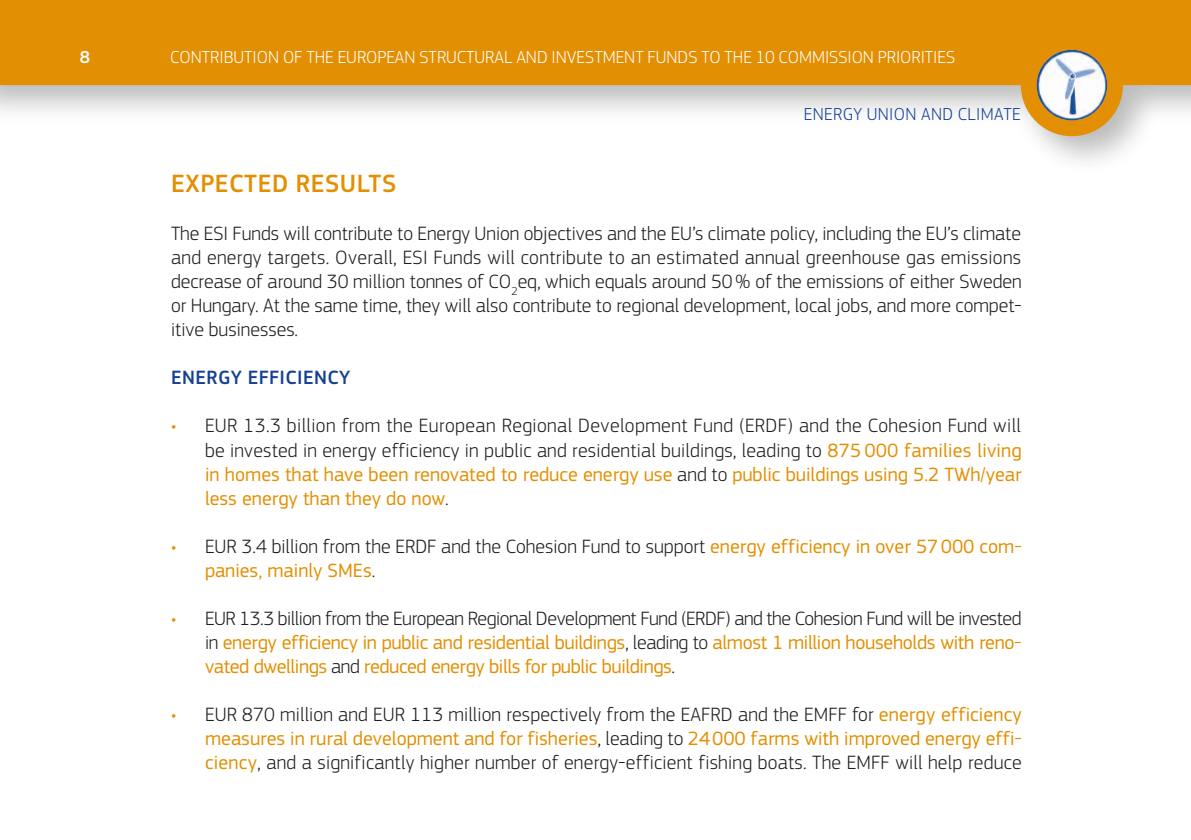
<style>
.page{position:relative;width:1191px;height:840px;background:#fff}
.page>*{position:absolute;margin:0;border:0;box-sizing:border-box;transform-origin:0 0}
.t1{font:500 26px "EC Square Sans Pro";letter-spacing:.02em;color:#e38f03}
.t2{font:300 20px/24px "EC Square Sans Pro";letter-spacing:.01em;color:#1d1d1b;text-align:justify}
.t3{font:20px/24px "EC Square Sans Pro";letter-spacing:-.02em;color:#e38f03;text-align:justify}
.t4{font:500 20px "EC Square Sans Pro";letter-spacing:.02em;color:#164194}
.t5{font:300 18px "EC Square Sans Pro";color:#fff}
.t6{font:300 18px "EC Square Sans Pro";letter-spacing:.02em;color:#164194}
.t7{font:500 18px "EC Square Sans Pro";color:#fff}
.s1{color:#e38f03}
.s2{font-weight:400;color:#e38f03}
.s3{font-weight:300}
.s4{font-weight:300;color:#1d1d1b}
</style>
<div class="page">
<div style="left:0;top:0;width:1191px;height:175px;background:#1d1d1b;opacity:.3"></div>
<div style="left:0;top:0;width:1191px;height:85px;background:#e38f03"></div>
<div style="left:1020px;top:34px;width:103px;height:102px;background:#e38f03;border-radius:50%"></div>
<img style="left:1036px;top:50px;width:71px;height:70px">
<p class="t7" style="left:80px;top:47px;width:12px">8</p>
<p class="t5" style="left:170px;top:47px;width:786px">CONTRIBUTION OF THE EUROPEAN STRUCTURAL AND INVESTMENT FUNDS TO THE 10 COMMISSION PRIORITIES</p>
<p class="t6" style="left:804px;top:104px;width:218px">ENERGY UNION AND CLIMATE</p>
<h1 class="t1" style="left:171px;top:168px;width:227px">EXPECTED RESULTS</h1>
<p class="t2" style="left:171px;top:221px;width:852px">The ESI Funds will contribute to Energy Union objectives and the EU’s climate policy, including the EU’s climate and energy targets. Overall, ESI Funds will contribute to an estimated annual greenhouse gas emissions decrease of around 30 million tonnes of CO<sub>2</sub>eq, which equals around 50% of the emissions of either Sweden or Hungary. At the same time, they will also contribute to regional development, local jobs, and more compet&shy;itive businesses.</p>
<p class="t4" style="left:171px;top:366px;width:180px">ENERGY EFFICIENCY</p>
<p class="t2" style="left:205px;top:413px;width:818px;text-indent:-34px"><span class="s1">•</span> EUR 13.3 billion from the European Regional Development Fund (ERDF) and the Cohesion Fund will be invested in energy efficiency in public and residential buildings, leading to <span class="s2">875 000 families living in homes that have been renovated to reduce energy use</span> and to <span class="s2">public buildings using 5.2 TWh/year less energy than they do now</span>.</p>
<p class="t2" style="left:205px;top:533px;width:818px;text-indent:-34px"><span class="s1">•</span> EUR 3.4 billion from the ERDF and the Cohesion Fund to support <span class="s2">energy efficiency in over 57000 com&shy;panies, mainly SMEs</span>.</p>
<p class="t3" style="left:205px;top:606px;width:818px;text-indent:-34px"><span class="s3">•</span> <span class="s4">EUR 13.3 billion from the European Regional Development Fund (ERDF) and the Cohesion Fund will be invested in</span> energy efficiency in public and residential buildings<span class="s4">, leading to</span> almost 1 million households with reno&shy;vated dwellings <span class="s4">and</span> reduced energy bills for public buildings<span class="s4">.</span></p>
<p class="t2" style="left:205px;top:701px;width:818px;text-indent:-34px"><span class="s1">•</span> EUR 870 million and EUR 113 million respectively from the EAFRD and the EMFF for <span class="s2">energy efficiency measures in rural development and for fisheries</span>, leading to <span class="s2">24000 farms with improved energy effi&shy;ciency</span>, and a significantly higher number of energy-efficient fishing boats. The EMFF will help reduce</p>
</div>
